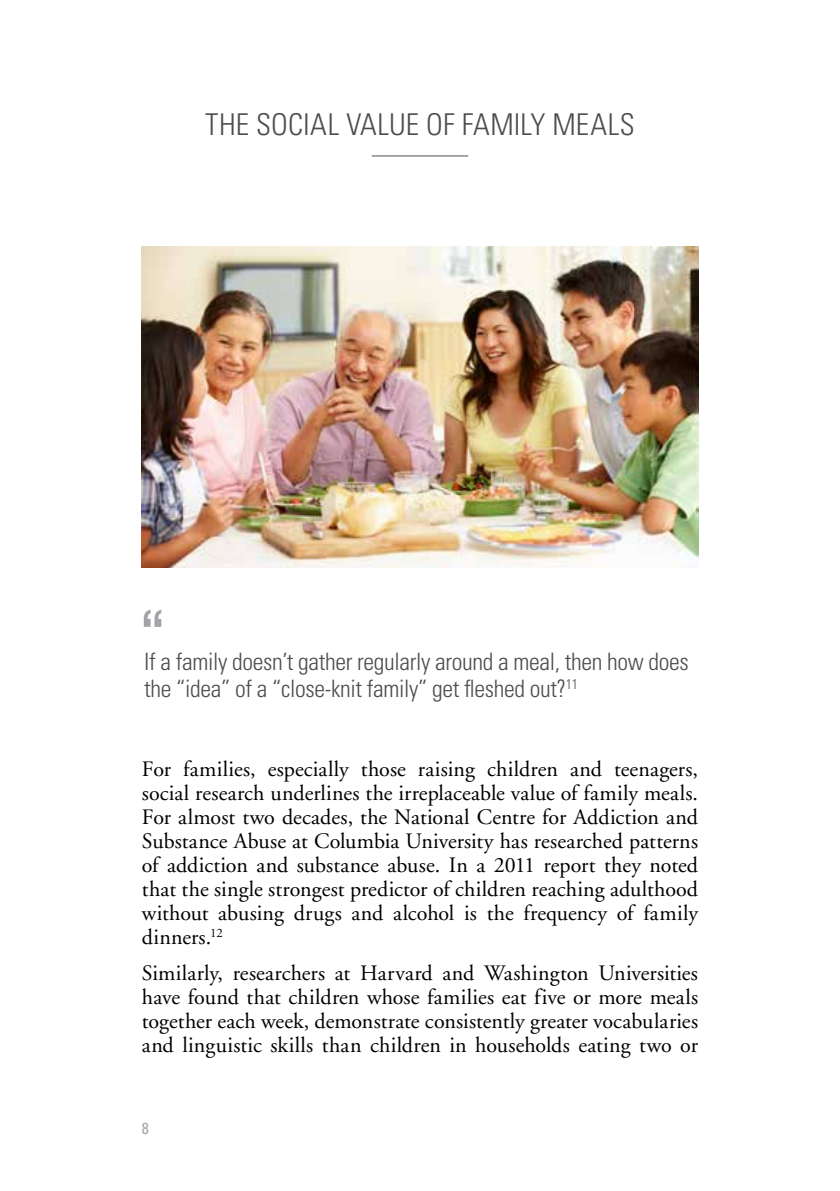
<style>
.page{position:relative;width:840px;height:1191px;background:#fff}
.page>*{position:absolute;margin:0;border:0;box-sizing:border-box;transform-origin:0 0}
.t1{font:500 condensed 60px "Helvetica Neue LT Std";color:#a2a4a7}
.t2{font:300 condensed 30px "Univers LT Std";letter-spacing:.005em;color:#4d4d4f}
.t3{font:300 condensed 24px/27px "Univers LT Std";letter-spacing:-.015em;color:#4d4d4f}
.t4{font:22px/24px "Adobe Garamond";letter-spacing:.01em;color:#000;text-align:justify}
.t5{font:condensed 16px "Univers LT Std";color:#a2a4a7}
</style>
<div class="page">
<hr style="left:371px;top:156px;width:97px;height:1px;background:#4d4d4f">
<img style="left:142px;top:246px;width:555px;height:321px">
<h2 class="t2" style="left:205px;top:107px;width:431px">THE SOCIAL VALUE OF FAMILY MEALS</h2>
<h1 class="t1" style="left:140px;top:595px;width:27px">“</h1>
<p class="t3" style="left:144px;top:648px;width:546px">If a family doesn’t gather regularly around a meal, then how does the “idea” of a “close-knit family” get fleshed out?<sup>11</sup></p>
<p class="t4" style="left:142px;top:758px;width:557px">For families, especially those raising children and teenagers, social research underlines the irreplaceable value of family meals.<br>For almost two decades, the National Centre for Addiction and Substance Abuse at Columbia University has researched patterns of addiction and substance abuse. In a 2011 report they noted that the single strongest predictor of children reaching adulthood without abusing drugs and alcohol is the frequency of family dinners.<sup>12</sup></p>
<p class="t4" style="left:142px;top:961px;width:557px">Similarly, researchers at Harvard and Washington Universities have found that children whose families eat five or more meals together each week, demonstrate consistently greater vocabularies and linguistic skills than children in households eating two or</p>
<p class="t5" style="left:142px;top:1118px;width:9px">8</p>
</div>
